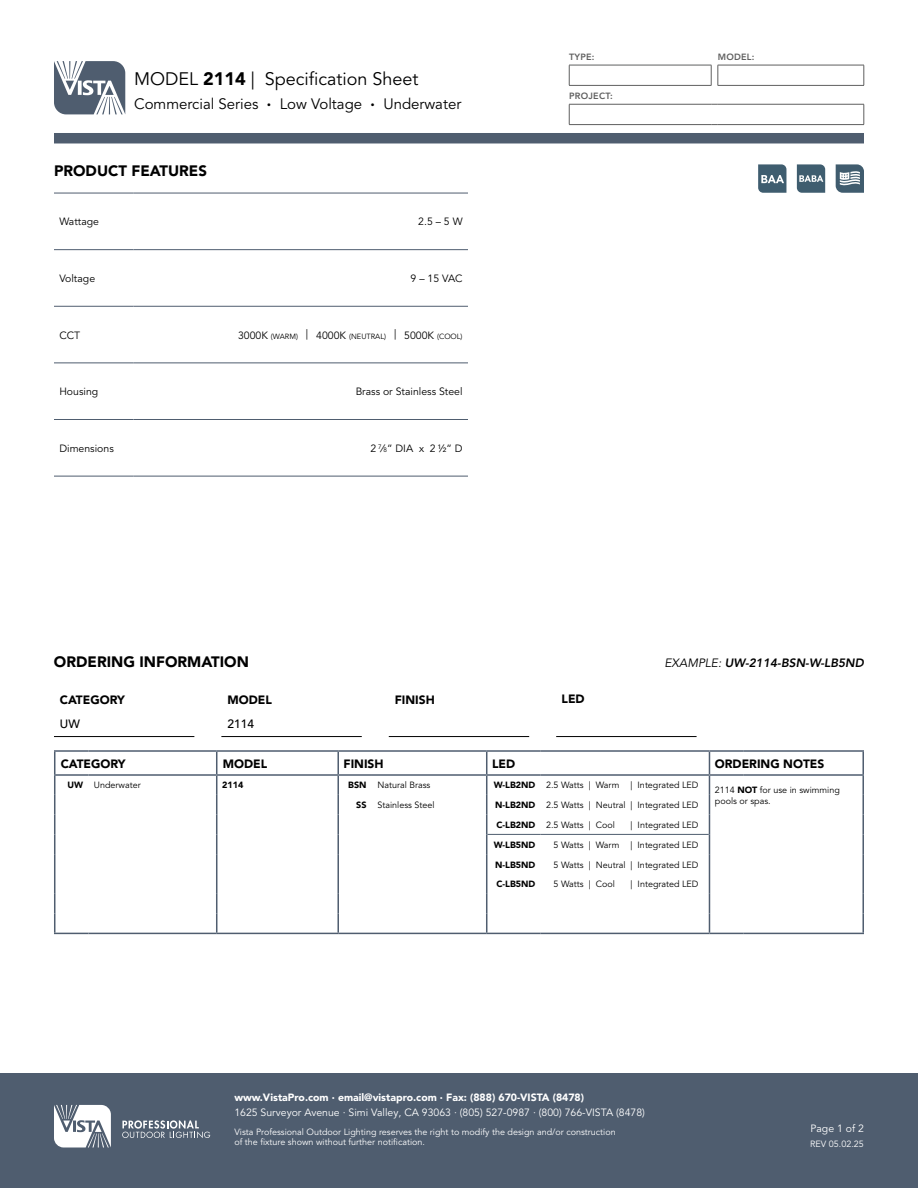
<style>
.page{position:relative;width:918px;height:1188px;background:#fff}
.page>*{position:absolute;margin:0;border:0;box-sizing:border-box;transform-origin:0 0}
.t1{font:18px "Avenir LT Pro";color:#000}
.t2{font:15px "Avenir LT Pro";color:#000}
.t3{font:900 15px "Avenir LT Pro";color:#000}
.t4{font:900 12px "Avenir LT Pro";color:#000}
.t5{font:italic 800 12px "Avenir LT Pro";color:#000}
.t6{font:500 12px "Avenir LT Pro";color:#000}
.t7{font:10.5px "Avenir LT Pro";color:#000}
.t8{font:10.5px "Avenir LT Pro";color:#fff}
.t9{font:900 10.5px "Avenir LT Pro";color:#fff}
.t10{font:9px/10.8px "Avenir LT Pro";color:#000}
.t11{font:9px/10.8px "Avenir LT Pro";color:#fff}
.t12{font:900 9px "Avenir LT Pro";color:#000}
.t13{font:800 9px "Avenir LT Pro";letter-spacing:.025em;color:#5f5f5f}
.t14{font:7.5px "Avenir LT Pro";color:#000}
.s1{font-weight:900}
.s2{font-size:10.5px}
.s3{font-size:6.3px}
.s4{font-weight:400}
</style>
<div class="page">
<div style="left:0;top:1074px;width:918px;height:114px;background:#4f5d6f"></div>
<svg style="left:54px;top:1105px;width:57px;height:43px"></svg>
<svg style="left:122px;top:1120px;width:88px;height:18px"></svg>
<svg style="left:54px;top:61px;width:71px;height:53px"></svg>
<div style="left:54px;top:133px;width:810px;height:10px;background:#4f5d6f"></div>
<svg style="left:864px;top:104px;width:1px;height:20px"></svg>
<hr style="left:569px;top:65px;width:142px;height:1px;background:#5f6060">
<svg style="left:569px;top:65px;width:1px;height:20px"></svg>
<svg style="left:711px;top:65px;width:1px;height:20px"></svg>
<hr style="left:569px;top:85px;width:142px;height:1px;background:#5f6060">
<hr style="left:718px;top:85px;width:146px;height:1px;background:#5f6060">
<hr style="left:718px;top:65px;width:146px;height:1px;background:#5f5f5f">
<svg style="left:718px;top:65px;width:1px;height:20px"></svg>
<svg style="left:864px;top:65px;width:1px;height:20px"></svg>
<hr style="left:569px;top:104px;width:142px;height:1px;background:#5f5f5f">
<svg style="left:569px;top:104px;width:1px;height:20px"></svg>
<hr style="left:718px;top:104px;width:146px;height:1px;background:#5f5f5f">
<hr style="left:569px;top:124px;width:142px;height:1px;background:#5f5f5f">
<hr style="left:718px;top:124px;width:146px;height:1px;background:#5f5f5f">
<svg style="left:836px;top:164px;width:28px;height:29px"></svg>
<svg style="left:797px;top:164px;width:28px;height:29px"></svg>
<svg style="left:758px;top:164px;width:28px;height:29px"></svg>
<hr style="left:54px;top:193px;width:79px;height:1px;background:#4f5d6f">
<hr style="left:133px;top:193px;width:335px;height:1px;background:#4f5d6f">
<hr style="left:54px;top:249px;width:79px;height:1px;background:#4f5d6f">
<hr style="left:133px;top:249px;width:335px;height:1px;background:#4f5d6f">
<hr style="left:54px;top:306px;width:79px;height:1px;background:#4f5d6f">
<hr style="left:54px;top:363px;width:79px;height:1px;background:#4f5d6f">
<hr style="left:133px;top:306px;width:335px;height:1px;background:#4f5d6f">
<hr style="left:133px;top:363px;width:335px;height:1px;background:#4f5d6f">
<hr style="left:54px;top:419px;width:79px;height:1px;background:#4f5d6f">
<hr style="left:54px;top:476px;width:79px;height:1px;background:#4f5d6f">
<hr style="left:133px;top:419px;width:335px;height:1px;background:#4f5d6f">
<hr style="left:133px;top:476px;width:335px;height:1px;background:#4f5d6f">
<hr style="left:54px;top:736px;width:140px;height:1px;background:#000">
<hr style="left:221px;top:736px;width:141px;height:1px;background:#000">
<hr style="left:389px;top:736px;width:140px;height:1px;background:#000">
<hr style="left:556px;top:736px;width:141px;height:1px;background:#000">
<hr style="left:54px;top:750px;width:34px;height:2px;background:#4f5d6f">
<hr style="left:88px;top:750px;width:129px;height:2px;background:#4f5d6f">
<hr style="left:217px;top:750px;width:121px;height:2px;background:#4f5d6f">
<hr style="left:337px;top:752px;width:2px;height:22px;background:#4f5d6f">
<hr style="left:338px;top:750px;width:34px;height:2px;background:#4f5d6f">
<hr style="left:372px;top:750px;width:115px;height:2px;background:#4f5d6f">
<hr style="left:487px;top:750px;width:54px;height:2px;background:#4f5d6f">
<hr style="left:541px;top:750px;width:168px;height:2px;background:#4f5d6f">
<hr style="left:709px;top:750px;width:34px;height:2px;background:#4f5d6f">
<hr style="left:743px;top:750px;width:121px;height:2px;background:#4f5d6f">
<hr style="left:862px;top:752px;width:2px;height:22px;background:#4f5d6f">
<hr style="left:54px;top:774px;width:34px;height:2px;background:#4f5d6f">
<hr style="left:88px;top:774px;width:129px;height:2px;background:#4f5d6f">
<hr style="left:217px;top:774px;width:121px;height:2px;background:#4f5d6f">
<svg style="left:337px;top:776px;width:2px;height:19px"></svg>
<hr style="left:338px;top:774px;width:34px;height:2px;background:#4f5d6f">
<hr style="left:372px;top:774px;width:115px;height:2px;background:#4f5d6f">
<hr style="left:487px;top:774px;width:54px;height:2px;background:#4f5d6f">
<hr style="left:541px;top:774px;width:168px;height:2px;background:#4f5d6f">
<hr style="left:709px;top:774px;width:34px;height:2px;background:#4f5d6f">
<hr style="left:743px;top:774px;width:121px;height:2px;background:#4f5d6f">
<svg style="left:862px;top:776px;width:2px;height:19px"></svg>
<hr style="left:862px;top:795px;width:2px;height:20px;background:#4f5d6f">
<hr style="left:337px;top:795px;width:2px;height:20px;background:#4f5d6f">
<svg style="left:337px;top:815px;width:2px;height:19px"></svg>
<svg style="left:862px;top:815px;width:2px;height:19px"></svg>
<hr style="left:337px;top:834px;width:2px;height:20px;background:#4f5d6f">
<hr style="left:487px;top:834px;width:54px;height:1px;background:#4f5d6f">
<hr style="left:541px;top:834px;width:168px;height:1px;background:#4f5d6f">
<hr style="left:862px;top:834px;width:2px;height:20px;background:#4f5d6f">
<hr style="left:337px;top:854px;width:2px;height:20px;background:#4f5d6f">
<hr style="left:862px;top:854px;width:2px;height:20px;background:#4f5d6f">
<hr style="left:337px;top:874px;width:2px;height:20px;background:#4f5d6f">
<hr style="left:862px;top:874px;width:2px;height:20px;background:#4f5d6f">
<hr style="left:337px;top:894px;width:2px;height:20px;background:#4f5d6f">
<hr style="left:862px;top:894px;width:2px;height:20px;background:#4f5d6f">
<svg style="left:54px;top:752px;width:1px;height:181px"></svg>
<hr style="left:54px;top:933px;width:34px;height:1px;background:#4f5d6f">
<hr style="left:88px;top:933px;width:129px;height:1px;background:#4f5d6f">
<svg style="left:216px;top:752px;width:1px;height:181px"></svg>
<hr style="left:217px;top:933px;width:121px;height:1px;background:#4f5d6f">
<svg style="left:337px;top:914px;width:2px;height:19px"></svg>
<hr style="left:338px;top:933px;width:34px;height:1px;background:#4f5d6f">
<hr style="left:372px;top:933px;width:115px;height:1px;background:#4f5d6f">
<svg style="left:486px;top:752px;width:1px;height:181px"></svg>
<hr style="left:487px;top:933px;width:54px;height:1px;background:#4f5d6f">
<hr style="left:541px;top:933px;width:168px;height:1px;background:#4f5d6f">
<svg style="left:709px;top:752px;width:1px;height:181px"></svg>
<hr style="left:709px;top:933px;width:34px;height:1px;background:#4f5d6f">
<svg style="left:862px;top:914px;width:2px;height:19px"></svg>
<hr style="left:743px;top:933px;width:121px;height:1px;background:#4f5d6f">
<h1 class="t1" style="left:134px;top:68px;width:286px">MODEL <span class="s1">2114</span> | Specification Sheet</h1>
<h2 class="t2" style="left:134px;top:95px;width:329px">Commercial Series <span class="s1">·</span> Low Voltage <span class="s1">·</span> Underwater</h2>
<h2 class="t3" style="left:54px;top:162px;width:155px">PRODUCT FEATURES</h2>
<p class="t7" style="left:59px;top:215px;width:41px">Wattage</p>
<p class="t7" style="left:418px;top:215px;width:46px">2.5 – 5 W</p>
<p class="t7" style="left:59px;top:272px;width:37px">Voltage</p>
<p class="t7" style="left:411px;top:272px;width:53px">9 – 15 VAC</p>
<p class="t7" style="left:59px;top:329px;width:22px">CCT</p>
<p class="t14" style="left:238px;top:331px;width:226px"><span class="s2">3000K</span> (WARM) <sup>|</sup> <span class="s2">4000K</span> (NEUTRAL) <sup>|</sup> <span class="s2">5000K</span> (COOL)</p>
<p class="t7" style="left:59px;top:385px;width:40px">Housing</p>
<p class="t7" style="left:356px;top:385px;width:108px">Brass or Stainless Steel</p>
<p class="t7" style="left:59px;top:442px;width:56px">Dimensions</p>
<p class="t7" style="left:371px;top:442px;width:94px">2 <sup>7</sup>∕<span class="s3">8</span>” DIA x 2 ½” D</p>
<p class="t13" style="left:569px;top:52px;width:27px">TYPE:</p>
<p class="t13" style="left:718px;top:52px;width:38px">MODEL:</p>
<p class="t13" style="left:569px;top:91px;width:45px">PROJECT:</p>
<h2 class="t3" style="left:54px;top:653px;width:196px">ORDERING INFORMATION</h2>
<h3 class="t5" style="left:664px;top:656px;width:201px"><span class="s4">EXAMPLE:</span> UW-2114-BSN-W-LB5ND</h3>
<h3 class="t4" style="left:60px;top:693px;width:66px">CATEGORY</h3>
<h3 class="t4" style="left:227px;top:693px;width:46px">MODEL</h3>
<h3 class="t4" style="left:395px;top:693px;width:41px">FINISH</h3>
<h3 class="t4" style="left:562px;top:692px;width:25px">LED</h3>
<h3 class="t6" style="left:60px;top:716px;width:21px">UW</h3>
<h3 class="t6" style="left:227px;top:716px;width:28px">2114</h3>
<h3 class="t4" style="left:61px;top:756px;width:66px">CATEGORY</h3>
<h3 class="t4" style="left:223px;top:756px;width:46px">MODEL</h3>
<h3 class="t4" style="left:344px;top:756px;width:41px">FINISH</h3>
<h3 class="t4" style="left:492px;top:756px;width:25px">LED</h3>
<h3 class="t4" style="left:715px;top:756px;width:111px">ORDERING NOTES</h3>
<p class="t10" style="left:67px;top:780px;width:75px"><span class="s1">UW</span> Underwater</p>
<p class="t12" style="left:222px;top:780px;width:23px">2114</p>
<p class="t10" style="left:348px;top:780px;width:84px"><span class="s1">BSN</span> Natural Brass</p>
<p class="t10" style="left:494px;top:780px;width:206px"><span class="s1">W-LB2ND</span> 2.5 Watts | Warm | Integrated LED</p>
<p class="t10" style="left:715px;top:784px;width:127px">2114 <span class="s1">NOT</span> for use in swimming pools or spas.</p>
<p class="t10" style="left:356px;top:800px;width:80px"><span class="s1">SS</span> Stainless Steel</p>
<p class="t10" style="left:495px;top:795px;width:205px;line-height:19.8px"><span class="s1">N-LB2ND</span> 2.5 Watts | Neutral | Integrated LED<br><span class="s1">C-LB2ND</span> 2.5 Watts | Cool</p>
<p class="t10" style="left:631px;top:820px;width:70px">| Integrated LED</p>
<p class="t12" style="left:494px;top:839px;width:43px">W-LB5ND</p>
<p class="t10" style="left:554px;top:839px;width:147px">5 Watts | Warm | Integrated LED</p>
<p class="t12" style="left:495px;top:859px;width:42px">N-LB5ND</p>
<p class="t10" style="left:554px;top:859px;width:147px">5 Watts | Neutral | Integrated LED</p>
<p class="t12" style="left:496px;top:879px;width:40px">C-LB5ND</p>
<p class="t10" style="left:554px;top:879px;width:63px">5 Watts | Cool</p>
<p class="t10" style="left:631px;top:879px;width:70px">| Integrated LED</p>
<p class="t9" style="left:234px;top:1091px;width:351px">www.VistaPro.com · email@vistapro.com · Fax: (888) 670-VISTA (8478)</p>
<p class="t8" style="left:234px;top:1106px;width:412px">1625 Surveyor Avenue · Simi Valley, CA 93063 · (805) 527-0987 · (800) 766-VISTA (8478)</p>
<p class="t11" style="left:234px;top:1126px;width:383px">Vista Professional Outdoor Lighting reserves the right to modify the design and/or construction of the fixture shown without further notification.</p>
<p class="t8" style="left:811px;top:1122px;width:55px">Page 1 of 2</p>
<p class="t11" style="left:810px;top:1139px;width:55px">REV 05.02.25</p>
</div>
